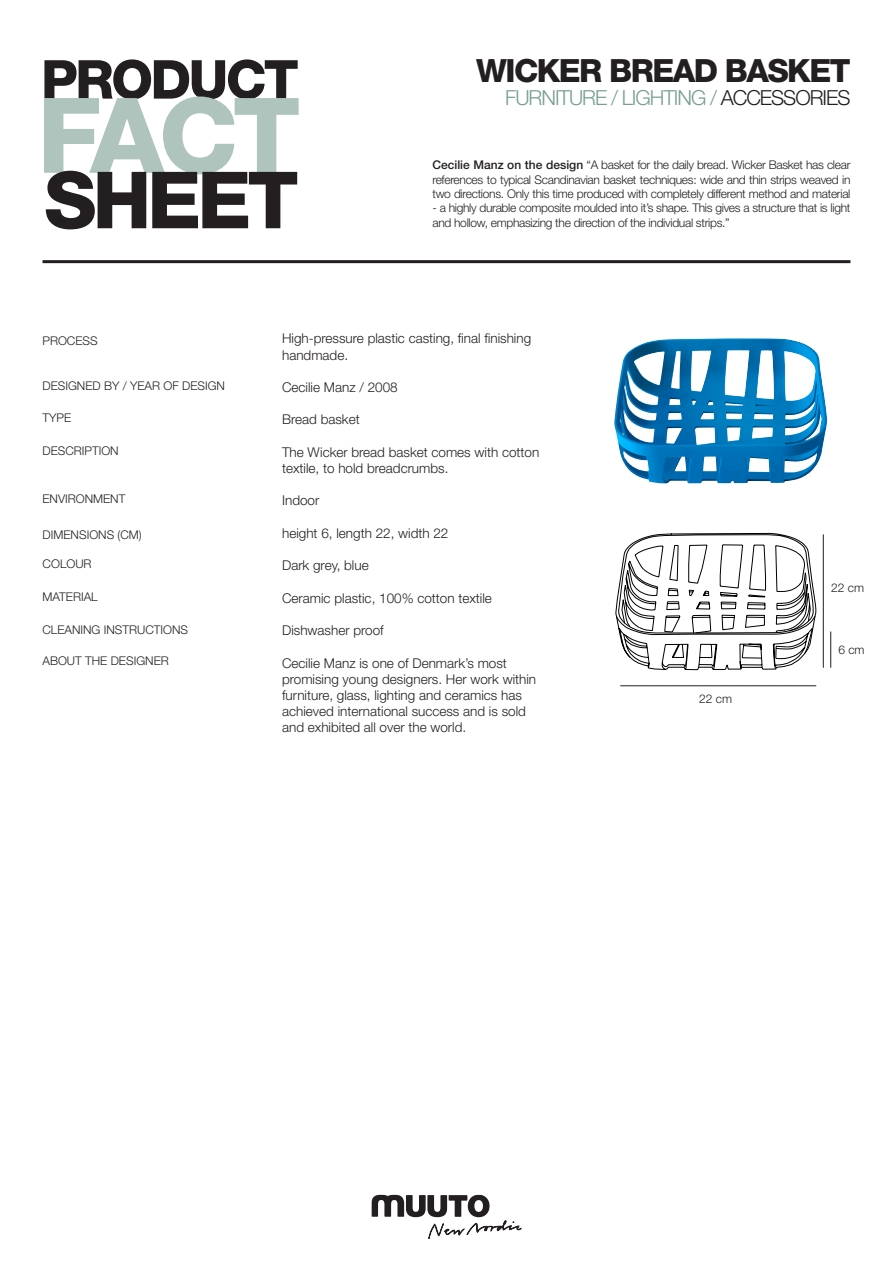
<style>
.page{position:relative;width:893px;height:1263px;background:#fff}
.page>*{position:absolute;margin:0;border:0;box-sizing:border-box;transform-origin:0 0}
.t1{font:800 78.9px "Helvetica Neue LT Std";letter-spacing:-.05em;color:#231f20}
.t2{font:800 53.7px "Helvetica Neue LT Std";letter-spacing:-.05em;color:#231f20}
.t3{font:800 32.1px "Helvetica Neue LT Std";letter-spacing:-.05em;color:#231f20}
.t4{font:300 20.7px "Helvetica Neue LT Std";letter-spacing:-.05em;color:#789d92}
.text_factsheet{font:300 13.5px/16.2px "Helvetica Neue LT Std";color:#231f20}
.text_on_the_design{font:300 12px/14.4px "Helvetica Neue LT Std";letter-spacing:-.025em;color:#231f20;text-align:justify}
.titulares{font:300 12px "Helvetica Neue LT Std";color:#231f20}
.text_factsheet-2{font:300 12px "Helvetica Neue LT Std";color:#231f20}
.s1{color:#231f20}
.s2{font-weight:500}
</style>
<div class="page">
<hr style="left:43px;top:260px;width:807px;height:3px;background:#231f20">
<svg style="left:44px;top:97px;width:255px;height:77px"></svg>
<img style="left:614px;top:338px;width:213px;height:145px">
<svg style="left:371px;top:1194px;width:151px;height:45px"></svg>
<hr style="left:830px;top:631px;width:1px;height:37px;background:#231f20">
<hr style="left:823px;top:534px;width:1px;height:134px;background:#231f20">
<hr style="left:620px;top:685px;width:196px;height:1px;background:#231f20">
<svg style="left:615px;top:533px;width:202px;height:138px"></svg>
<p class="t2" style="left:41px;top:48px;width:259px">PRODUCT</p>
<p class="t1" style="left:44px;top:153px;width:256px">SHEET</p>
<p class="t3" style="left:476px;top:52px;width:376px">WICKER BREAD BASKET</p>
<p class="t4" style="left:505px;top:85px;width:347px">FURNITURE / LIGHTING / <span class="s1">ACCESSORIES</span></p>
<p class="text_on_the_design" style="left:432px;top:157px;width:420px"><span class="s2">Cecilie Manz on the design</span> “A basket for the daily bread. Wicker Basket has clear references to typical Scandinavian basket techniques: wide and thin strips weaved in two directions. Only this time produced with completely different method and material</p>
<p class="text_on_the_design" style="left:432px;top:201px;width:419px">- a highly durable composite moulded into it’s shape. This gives a structure that is light and hollow, emphasizing the direction of the individual strips.”</p>
<p class="titulares" style="left:43px;top:333px;width:57px">PROCESS</p>
<p class="titulares" style="left:43px;top:378px;width:184px">DESIGNED BY / YEAR OF DESIGN</p>
<p class="titulares" style="left:43px;top:410px;width:30px">TYPE</p>
<p class="titulares" style="left:43px;top:443px;width:78px">DESCRIPTION</p>
<p class="titulares" style="left:43px;top:492px;width:84px">ENVIRONMENT</p>
<p class="titulares" style="left:43px;top:527px;width:101px">DIMENSIONS (CM)</p>
<p class="titulares" style="left:43px;top:556px;width:50px">COLOUR</p>
<p class="titulares" style="left:43px;top:589px;width:57px">MATERIAL</p>
<p class="titulares" style="left:43px;top:622px;width:147px">CLEANING INSTRUCTIONS</p>
<p class="titulares" style="left:43px;top:654px;width:128px">ABOUT THE DESIGNER</p>
<p class="text_factsheet" style="left:282px;top:330px;width:251px">High-pressure plastic casting, final finishing</p>
<p class="text_factsheet" style="left:282px;top:346px;width:68px">handmade.</p>
<p class="text_factsheet" style="left:282px;top:379px;width:117px">Cecilie Manz / 2008</p>
<p class="text_factsheet" style="left:282px;top:411px;width:79px">Bread basket</p>
<p class="text_factsheet" style="left:282px;top:444px;width:259px">The Wicker bread basket comes with cotton textile, to hold breadcrumbs.</p>
<p class="text_factsheet" style="left:282px;top:492px;width:39px">Indoor</p>
<p class="text_factsheet" style="left:282px;top:525px;width:168px">height 6, length 22, width 22</p>
<p class="text_factsheet" style="left:282px;top:557px;width:88px">Dark grey, blue</p>
<p class="text_factsheet" style="left:282px;top:589px;width:211px">Ceramic plastic, 100% cotton textile</p>
<p class="text_factsheet" style="left:282px;top:622px;width:103px">Dishwasher proof</p>
<p class="text_factsheet" style="left:282px;top:654px;width:226px">Cecilie Manz is one of Denmark’s most</p>
<p class="text_factsheet" style="left:282px;top:670px;width:256px">promising young designers. Her work within</p>
<p class="text_factsheet" style="left:282px;top:687px;width:245px">furniture, glass, lighting and ceramics has achieved international success and is sold</p>
<p class="text_factsheet" style="left:282px;top:719px;width:186px">and exhibited all over the world.</p>
<p class="text_factsheet-2" style="left:699px;top:691px;width:34px">22 cm</p>
<p class="text_factsheet-2" style="left:831px;top:580px;width:34px">22 cm</p>
<p class="text_factsheet-2" style="left:838px;top:642px;width:28px">6 cm</p>
</div>
